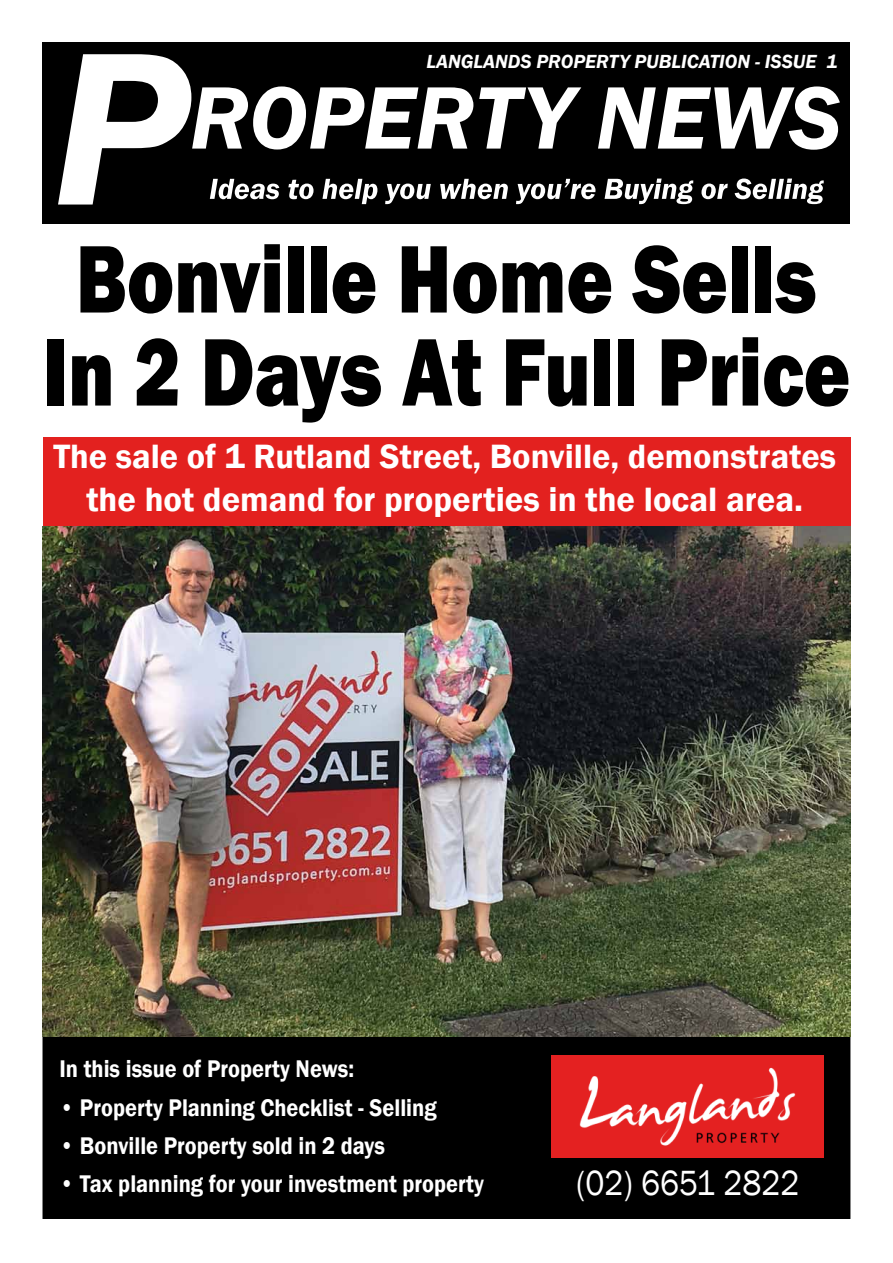
<style>
.page{position:relative;width:893px;height:1263px;background:#fff}
.page>*{position:absolute;margin:0;border:0;box-sizing:border-box;transform-origin:0 0}
.t1{font:800 99.3px/93px "Franklin Gothic";color:#000;text-align:center;scale:.8 1}
.t2{font:36px "Franklin Gothic";color:#fff;scale:.9 1}
.t3{font:600 34.65px/43px "Franklin Gothic";color:#fff;text-align:center}
.t4{font:600 24.75px "Franklin Gothic";color:#fff;scale:.9 1}
.t5{font:italic 600 19.5px "Franklin Gothic";color:#fff}
</style>
<div class="page">
<div style="left:42px;top:43px;width:808px;height:181px;background:#000"></div>
<svg style="left:58px;top:54px;width:782px;height:151px"></svg>
<div style="left:43px;top:1037px;width:807px;height:181px;background:#000"></div>
<div style="left:43px;top:1036px;width:807px;height:183px;border:2px solid #000"></div>
<div style="left:43px;top:437px;width:807px;height:89px;background:#e3211f"></div>
<img style="left:552px;top:1055px;width:272px;height:102px">
<img style="left:43px;top:526px;width:807px;height:510px">
<p class="t5" style="left:426px;top:49px;width:413px">LANGLANDS PROPERTY PUBLICATION - ISSUE 1</p>
<h1 class="t1" style="left:43px;top:232px;width:1011px">Bonville Home Sells<br>In 2 Days At Full Price</h1>
<h3 class="t3" style="left:53px;top:436px;width:784px">The sale of 1 Rutland Street, Bonville, demonstrates the hot demand for properties in the local area.</h3>
<p class="t4" style="left:60px;top:1054px;width:329px">In this issue of Property News:</p>
<p class="t4" style="left:60px;top:1092px;width:421px">• Property Planning Checklist - Selling</p>
<p class="t4" style="left:60px;top:1130px;width:363px">• Bonville Property sold in 2 days</p>
<p class="t4" style="left:60px;top:1168px;width:473px">• Tax planning for your investment property</p>
<h2 class="t2" style="left:576px;top:1160px;width:249px">(02) 6651 2822</h2>
</div>
